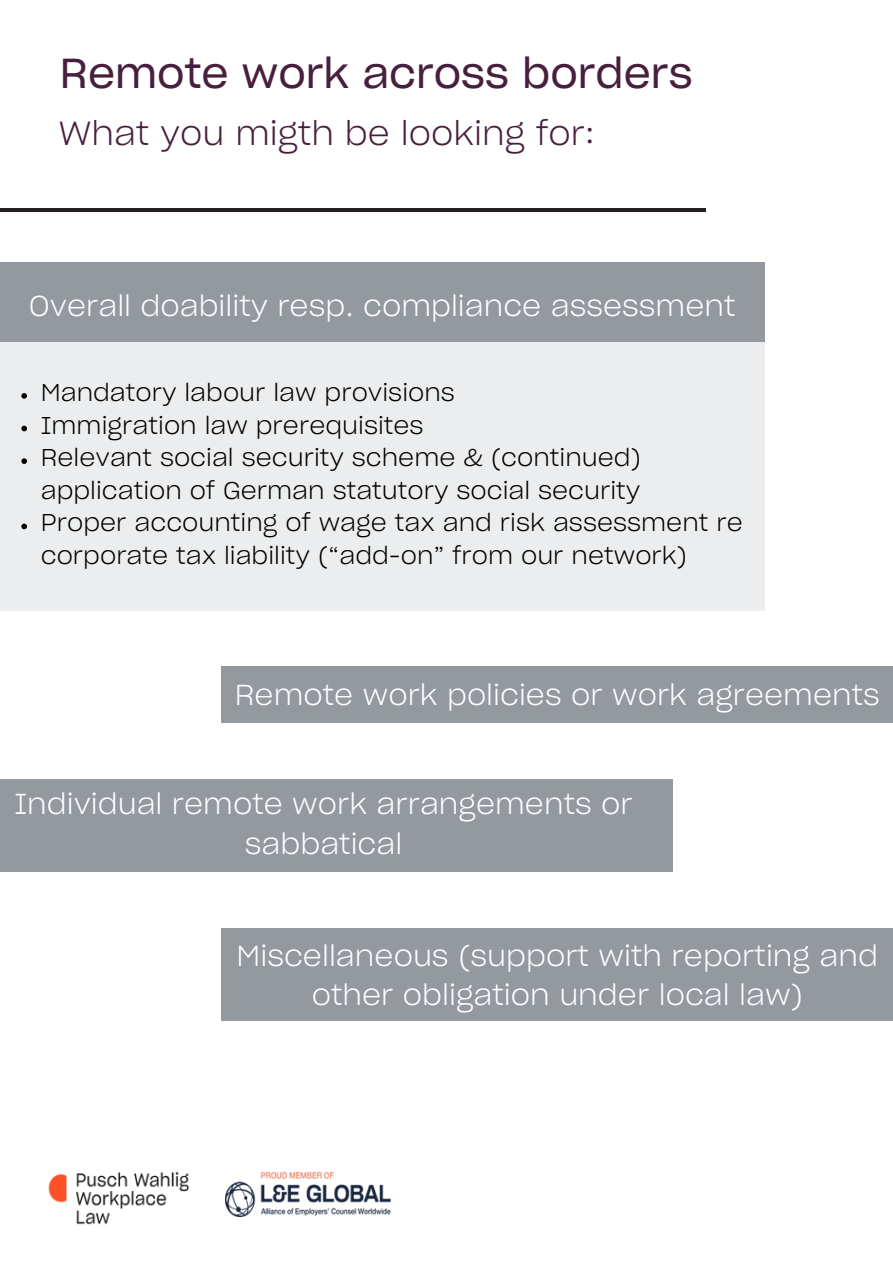
<style>
.page{position:relative;width:893px;height:1264px;background:#fff}
.page>*{position:absolute;margin:0;border:0;box-sizing:border-box;transform-origin:0 0}
.t1{font:41.25px "Sharp Grotesk Book 20";color:#48203e}
.t2{font:33px "Sharp Grotesk Light 20";color:#48203e}
.t3{font:28.5px/39.3px "Sharp Grotesk Light 20";color:#fff;text-align:center}
.t4{font:24px/32.7px "Sharp Grotesk Light 20";color:#000}
</style>
<div class="page">
<div style="left:0;top:263px;width:764px;height:79px;background:#93999f"></div>
<div style="left:0;top:342px;width:764px;height:268px;background:#ecedee"></div>
<div style="left:221px;top:666px;width:671px;height:57px;background:#93999f"></div>
<div style="left:0;top:779px;width:672px;height:92px;background:#93999f"></div>
<div style="left:221px;top:928px;width:671px;height:92px;background:#93999f"></div>
<img style="left:48px;top:1171px;width:142px;height:54px">
<img style="left:225px;top:1171px;width:166px;height:45px">
<hr style="left:0;top:208px;width:705px;height:3px;background:#231f20">
<svg style="left:21px;top:393px;width:6px;height:5px"></svg>
<svg style="left:21px;top:425px;width:6px;height:6px"></svg>
<svg style="left:21px;top:458px;width:6px;height:6px"></svg>
<svg style="left:21px;top:523px;width:6px;height:6px"></svg>
<h3 class="t1" style="left:60px;top:54px;width:634px">Remote work across borders</h3>
<p class="t2" style="left:59px;top:118px;width:537px">What you migth be looking for:</p>
<p class="t3" style="left:29px;top:287px;width:708px">Overall doability resp. compliance assessment</p>
<h3 class="t4" style="left:41px;top:377px;width:415px">Mandatory labour law provisions</h3>
<p class="t4" style="left:41px;top:410px;width:384px">Immigration law prerequisites</p>
<p class="t4" style="left:41px;top:442px;width:601px">Relevant social security scheme &amp; (continued) application of German statutory social security</p>
<p class="t4" style="left:41px;top:508px;width:703px">Proper accounting of wage tax and risk assessment re corporate tax liability (“add-on” from our network)</p>
<p class="t3" style="left:235px;top:676px;width:646px">Remote work policies or work agreements</p>
<h3 class="t3" style="left:15px;top:786px;width:619px">Individual remote work arrangements or sabbatical</h3>
<h3 class="t3" style="left:236px;top:937px;width:643px">Miscellaneous (support with reporting and other obligation under local law)</h3>
</div>
